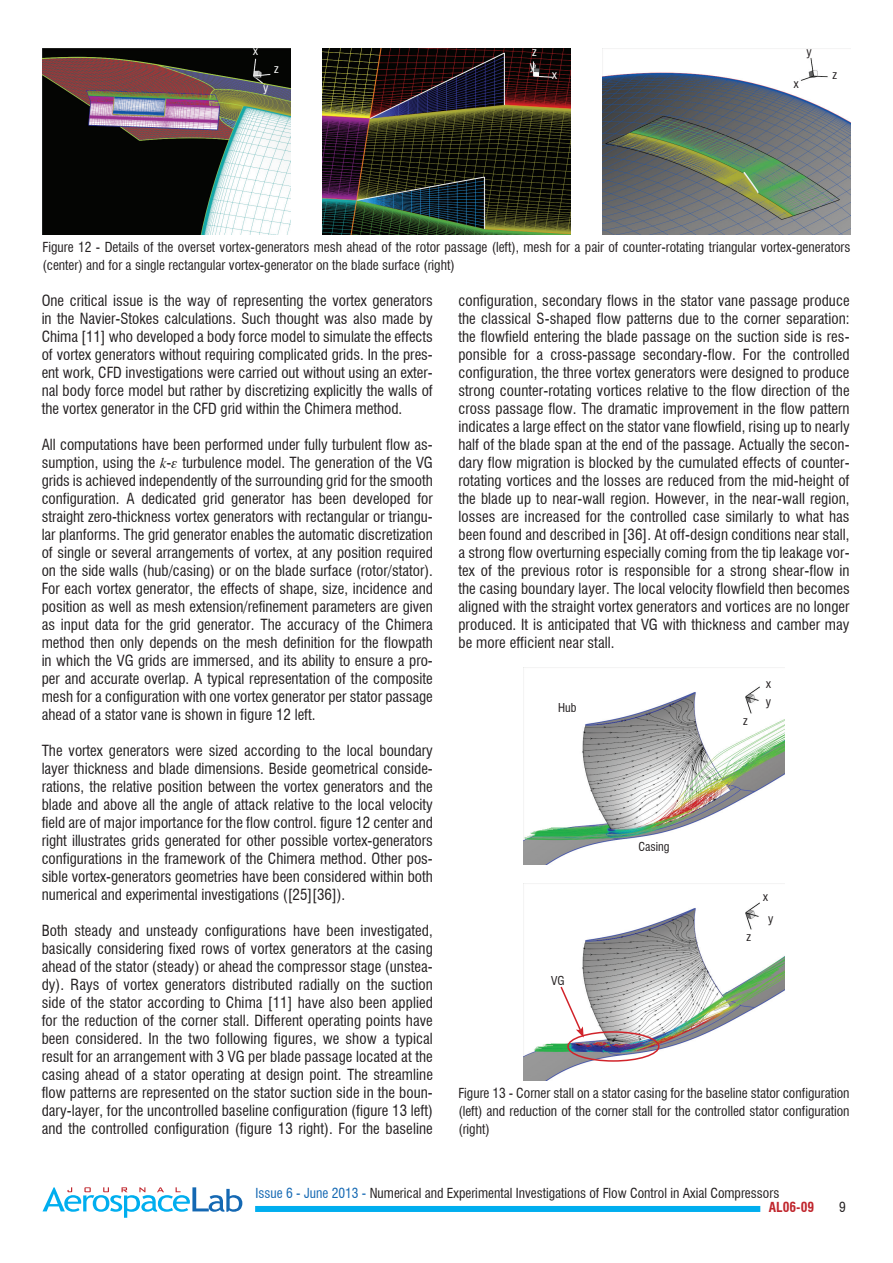
<style>
.page{position:relative;width:893px;height:1263px;background:#fff}
.page>*{position:absolute;margin:0;border:0;box-sizing:border-box;transform-origin:0 0}
.t1{font:condensed 15px/18px "Swiss 721 BT";color:#231f20;text-align:justify}
.t2{font:condensed 13.5px/18px "Swiss 721 BT";color:#231f20}
.t3{font:condensed 12px "Swiss 721 BT";color:#231f20}
.t4{font:condensed 12px "Swiss 721 BT";color:#fff}
.s1{font-family:"Times";font-style:italic;font-stretch:normal}
.s2{color:#1468b3}
.s3{font-weight:700;color:#c0262d}
</style>
<div class="page">
<div style="left:255px;top:1206px;width:505px;height:6px;background:#00aeef"></div>
<svg style="left:43px;top:1187px;width:199px;height:31px"></svg>
<img style="left:524px;top:667px;width:260px;height:197px">
<img style="left:524px;top:883px;width:260px;height:197px">
<img style="left:43px;top:48px;width:247px;height:187px">
<img style="left:323px;top:48px;width:247px;height:187px">
<img style="left:603px;top:48px;width:247px;height:187px">
<div style="left:567px;top:1031px;width:92px;height:31px;border:2px solid #d1232a;border-radius:50%"></div>
<svg style="left:559px;top:985px;width:25px;height:52px"></svg>
<p class="t4" style="left:253px;top:43px;width:6px">x</p>
<p class="t4" style="left:532px;top:44px;width:6px">z</p>
<p class="t3" style="left:806px;top:44px;width:7px">y</p>
<p class="t4" style="left:274px;top:62px;width:6px">z</p>
<p class="t4" style="left:530px;top:58px;width:7px">y</p>
<p class="t4" style="left:552px;top:68px;width:6px">x</p>
<p class="t3" style="left:832px;top:68px;width:6px">z</p>
<p class="t4" style="left:263px;top:80px;width:7px">y</p>
<p class="t3" style="left:794px;top:77px;width:6px">x</p>
<p class="t2" style="left:43px;top:238px;width:809px">Figure 12 - Details of the overset vortex-generators mesh ahead of the rotor passage (left), mesh for a pair of counter-rotating triangular vortex-generators (center) and for a single rectangular vortex-generator on the blade surface (right)</p>
<p class="t1" style="left:42px;top:292px;width:393px">One critical issue is the way of representing the vortex generators in the Navier-Stokes calculations. Such thought was also made by Chima [11] who developed a body force model to simulate the effects of vortex generators without requiring complicated grids. In the pres&shy;ent work, CFD investigations were carried out without using an exter&shy;nal body force model but rather by discretizing explicitly the walls of the vortex generator in the CFD grid within the Chimera method.</p>
<p class="t1" style="left:42px;top:436px;width:393px">All computations have been performed under fully turbulent flow as&shy;sumption, using the <span class="s1">k</span>- turbulence model. The generation of the VG grids is achieved independently of the surrounding grid for the smooth configuration. A dedicated grid generator has been developed for straight zero-thickness vortex generators with rectangular or triangu&shy;lar planforms. The grid generator enables the automatic discretization of single or several arrangements of vortex, at any position required on the side walls (hub/casing) or on the blade surface (rotor/stator).<br>For each vortex generator, the effects of shape, size, incidence and position as well as mesh extension/refinement parameters are given as input data for the grid generator. The accuracy of the Chimera method then only depends on the mesh definition for the flowpath in which the VG grids are immersed, and its ability to ensure a pro&shy;per and accurate overlap. A typical representation of the composite mesh for a configuration with one vortex generator per stator passage ahead of a stator vane is shown in figure 12 left.</p>
<p class="t1" style="left:42px;top:742px;width:393px">The vortex generators were sized according to the local boundary layer thickness and blade dimensions. Beside geometrical conside&shy;rations, the relative position between the vortex generators and the blade and above all the angle of attack relative to the local velocity field are of major importance for the flow control. figure 12 center and right illustrates grids generated for other possible vortex-generators configurations in the framework of the Chimera method. Other pos&shy;sible vortex-generators geometries have been considered within both numerical and experimental investigations ([25][36]).</p>
<p class="t1" style="left:42px;top:922px;width:393px">Both steady and unsteady configurations have been investigated, basically considering fixed rows of vortex generators at the casing ahead of the stator (steady) or ahead the compressor stage (unstea&shy;dy). Rays of vortex generators distributed radially on the suction side of the stator according to Chima [11] have also been applied for the reduction of the corner stall. Different operating points have been considered. In the two following figures, we show a typical result for an arrangement with 3 VG per blade passage located at the casing ahead of a stator operating at design point. The streamline flow patterns are represented on the stator suction side in the boun&shy;dary-layer, for the uncontrolled baseline configuration (figure 13 left) and the controlled configuration (figure 13 right). For the baseline</p>
<p class="t1" style="left:458px;top:292px;width:393px">configuration, secondary flows in the stator vane passage produce the classical S-shaped flow patterns due to the corner separation: the flowfield entering the blade passage on the suction side is res&shy;ponsible for a cross-passage secondary-flow. For the controlled configuration, the three vortex generators were designed to produce strong counter-rotating vortices relative to the flow direction of the cross passage flow. The dramatic improvement in the flow pattern indicates a large effect on the stator vane flowfield, rising up to nearly half of the blade span at the end of the passage. Actually the secon&shy;dary flow migration is blocked by the cumulated effects of counter&shy;rotating vortices and the losses are reduced from the mid-height of the blade up to near-wall region. However, in the near-wall region, losses are increased for the controlled case similarly to what has been found and described in [36]. At off-design conditions near stall, a strong flow overturning especially coming from the tip leakage vor&shy;tex of the previous rotor is responsible for a strong shear-flow in the casing boundary layer. The local velocity flowfield then becomes aligned with the straight vortex generators and vortices are no longer produced. It is anticipated that VG with thickness and camber may be more efficient near stall.</p>
<p class="t3" style="left:558px;top:701px;width:20px">Hub</p>
<p class="t3" style="left:551px;top:973px;width:15px">VG</p>
<p class="t3" style="left:638px;top:839px;width:33px">Casing</p>
<p class="t3" style="left:743px;top:713px;width:6px">z</p>
<p class="t3" style="left:766px;top:676px;width:6px">x</p>
<p class="t3" style="left:766px;top:695px;width:7px">y</p>
<p class="t3" style="left:746px;top:929px;width:6px">z</p>
<p class="t3" style="left:763px;top:890px;width:6px">x</p>
<p class="t3" style="left:768px;top:912px;width:7px">y</p>
<p class="t2" style="left:458px;top:1084px;width:393px;text-align:justify">Figure 13 - Corner stall on a stator casing for the baseline stator configuration (left) and reduction of the corner stall for the controlled stator configuration (right)</p>
<p class="t2" style="left:769px;top:1185px;width:47px;line-height:14.1px;text-indent:-513px"><span class="s2">Issue 6 - June 2013 -</span> Numerical and Experimental Investigations of Flow Control in Axial Compressors<br><span class="s3">AL06-09</span></p>
<p class="t2" style="left:839px;top:1198px;width:8px">9</p>
</div>
